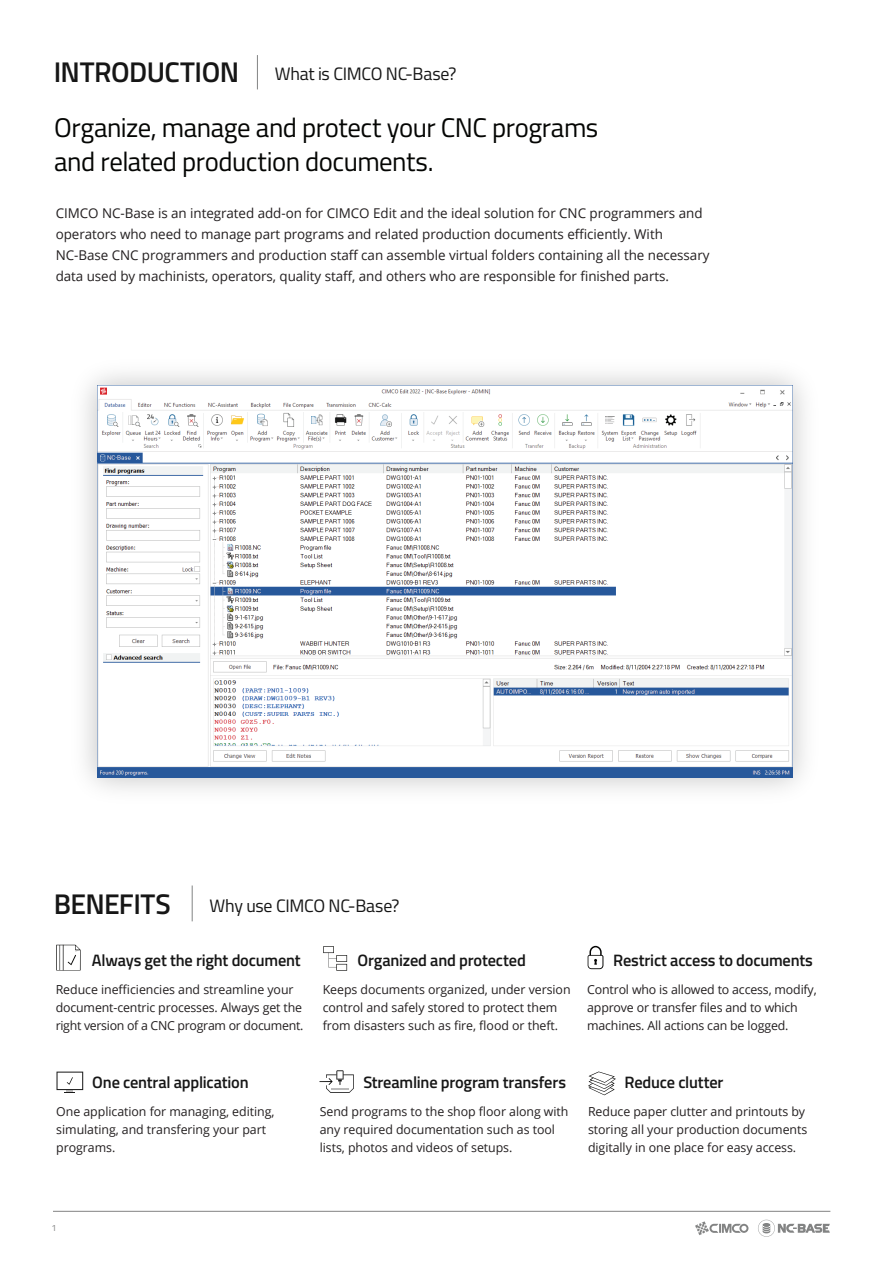
<style>
.page{position:relative;width:893px;height:1263px;background:#fff}
.page>*{position:absolute;margin:0;border:0;box-sizing:border-box;transform-origin:0 0}
.t1{font:600 28.5px "Titillium Web";letter-spacing:-.02em;color:#161616}
.t2{font:27px/34.5px "Titillium Web";letter-spacing:-.02em;color:#040503}
.t3{font:18px "Titillium Web";letter-spacing:-.015em;color:#161616}
.t4{font:600 16.5px "Titillium Web";letter-spacing:-.01em;color:#161616}
.t5{font:13.5px/21px "Open Sans";letter-spacing:-.005em;color:#231f20}
.t6{font:12.45px/18px "Open Sans";letter-spacing:-.005em;color:#231f20}
.t7{font:9px "Titillium Web";color:#828383}
</style>
<div class="page">
<hr style="left:53px;top:1211px;width:777px;height:1px;background:#828383">
<svg style="left:695px;top:1221px;width:53px;height:14px"></svg>
<svg style="left:758px;top:1220px;width:72px;height:17px"></svg>
<hr style="left:192px;top:885px;width:1px;height:36px;background:#828383">
<svg style="left:56px;top:944px;width:24px;height:27px"></svg>
<svg style="left:56px;top:945px;width:25px;height:25px"></svg>
<svg style="left:323px;top:946px;width:24px;height:25px"></svg>
<svg style="left:588px;top:946px;width:15px;height:23px"></svg>
<svg style="left:588px;top:1071px;width:28px;height:24px"></svg>
<img style="left:84px;top:373px;width:721px;height:417px">
<img style="left:97px;top:386px;width:696px;height:391px">
<hr style="left:257px;top:55px;width:1px;height:34px;background:#828383">
<svg style="left:57px;top:1071px;width:26px;height:22px"></svg>
<svg style="left:319px;top:1070px;width:35px;height:23px"></svg>
<h1 class="t1" style="left:54px;top:51px;width:187px">INTRODUCTION</h1>
<h3 class="t3" style="left:275px;top:60px;width:183px">What is CIMCO NC-Base?</h3>
<h2 class="t2" style="left:54px;top:109px;width:546px">Organize, manage and protect your CNC programs and related production documents.</h2>
<p class="t5" style="left:56px;top:202px;width:655px">CIMCO NC-Base is an integrated add-on for CIMCO Edit and the ideal solution for CNC programmers and operators who need to manage part programs and related production documents efficiently. With NC-Base CNC programmers and production staff can assemble virtual folders containing all the necessary data used by machinists, operators, quality staff, and others who are responsible for finished parts.</p>
<h1 class="t1" style="left:54px;top:883px;width:119px">BENEFITS</h1>
<h3 class="t3" style="left:210px;top:892px;width:191px">Why use CIMCO NC-Base?</h3>
<h3 class="t4" style="left:92px;top:948px;width:210px">Always get the right document</h3>
<p class="t6" style="left:56px;top:980px;width:249px">Reduce inefficiencies and streamline your document-centric processes. Always get the right version of a CNC program or document.</p>
<h3 class="t4" style="left:92px;top:1069px;width:158px">One central application</h3>
<p class="t6" style="left:56px;top:1102px;width:220px">One application for managing, editing, simulating, and transfering your part programs.</p>
<h3 class="t4" style="left:357px;top:948px;width:170px">Organized and protected</h3>
<p class="t6" style="left:323px;top:980px;width:249px">Keeps documents organized, under version control and safely stored to protect them from disasters such as fire, flood or theft.</p>
<h3 class="t4" style="left:363px;top:1069px;width:204px">Streamline program transfers</h3>
<p class="t6" style="left:320px;top:1102px;width:250px">Send programs to the shop floor along with any required documentation such as tool lists, photos and videos of setups.</p>
<h3 class="t4" style="left:613px;top:948px;width:201px">Restrict access to documents</h3>
<p class="t6" style="left:587px;top:980px;width:231px">Control who is allowed to access, modify, approve or transfer files and to which machines. All actions can be logged.</p>
<h3 class="t4" style="left:625px;top:1069px;width:100px">Reduce clutter</h3>
<p class="t6" style="left:588px;top:1102px;width:221px">Reduce paper clutter and printouts by storing all your production documents digitally in one place for easy access.</p>
<p class="t7" style="left:51px;top:1222px;width:7px">1</p>
</div>
